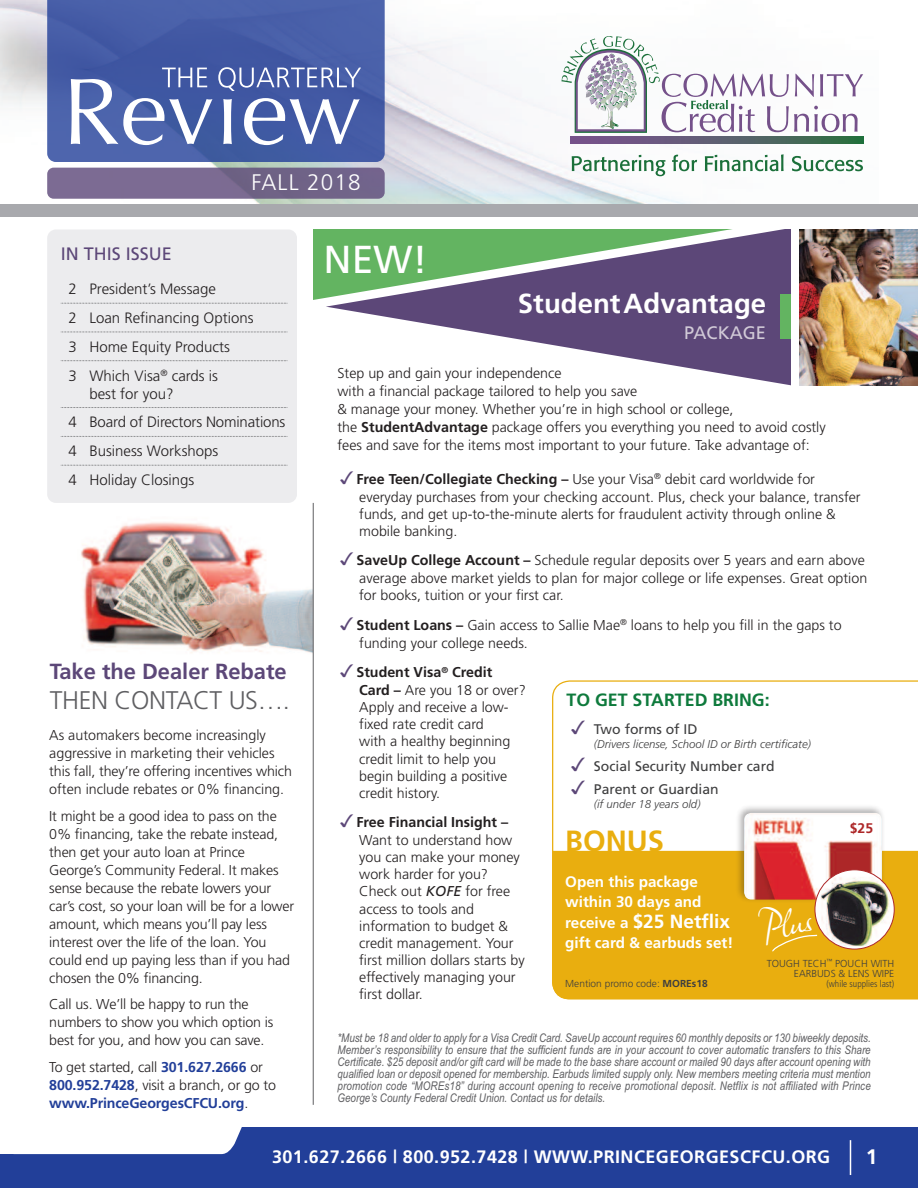
<style>
.page{position:relative;width:918px;height:1188px;background:#fff}
.page>*{position:absolute;margin:0;border:0;box-sizing:border-box;transform-origin:0 0}
.t1{font:39px "Frutiger";color:#fff}
.t2{font:700 29.25px "Frutiger";color:#e9ae0f}
.t3{font:700 27.6px "Frutiger";color:#fff}
.t4{font:300 25.5px "Frutiger";letter-spacing:-.015em;color:#5f5f62}
.t5{font:300 22.5px "Frutiger";letter-spacing:.05em;color:#fff}
.t6{font:700 21.9px "Frutiger";color:#5c4778}
.t7{font:700 21px "Frutiger";color:#fff}
.t8{font:700 19.05px "Frutiger";color:#fff}
.t9{font:18.15px "Frutiger";color:#d1cad7}
.t10{font:700 18px "Frutiger";letter-spacing:.025em;color:#fff}
.t11{font:18px "Frutiger";color:#5c4778}
.t12{font:700 17.7px "Frutiger";color:#0e7a3c}
.t13{font:700 15.3px/20.2px "Frutiger";color:#fff}
.t14{font:300 15px/28.8px "Frutiger";color:#231f20}
.t15{font:300 14.25px/18px "Frutiger";color:#231f20}
.t16{font:700 14.25px/18px "Frutiger";letter-spacing:-.01em;color:#223f99}
.t17{font:13.95px/22.8px "Frutiger";color:#3e3e3f}
.t18{font:700 13.95px "Frutiger";color:#ad2728}
.t19{font:italic 12px/12px "Arial Narrow";color:#5f5f62;text-align:justify}
.t20{font:italic 300 11.4px "Frutiger";color:#3e3e3f}
.t21{font:300 10.2px/10.2px "Frutiger";color:#3e3e3f;text-align:right}
.t22{font:300 condensed 9.45px "Frutiger";color:#3e3e3f}
.s1{font-weight:700}
.s2{font-family:"Monotype Sorts";font-weight:400;font-size:18px;color:#5c4778}
.s3{font-weight:400;font-style:italic}
.s4{font-family:"Monotype Sorts";font-size:19.05px;color:#5c4778}
.s5{font-weight:300;color:#231f20}
.s6{font-size:15.3px}
</style>
<div class="page">
<div style="left:47px;top:230px;width:250px;height:273px;background:#ececee;border-radius:9px"></div>
<img style="left:800px;top:230px;width:118px;height:155px">
<svg style="left:326px;top:230px;width:465px;height:155px;fill:#5c4778"></svg>
<svg style="left:313px;top:230px;width:477px;height:72px;background:#70897d"></svg>
<div style="left:780px;top:295px;width:11px;height:44px;background:#63b461"></div>
<img style="left:81px;top:517px;width:232px;height:170px">
<svg style="left:61px;top:303px;width:227px;height:1px"></svg>
<svg style="left:61px;top:332px;width:227px;height:1px"></svg>
<svg style="left:61px;top:360px;width:227px;height:1px"></svg>
<svg style="left:61px;top:407px;width:227px;height:1px"></svg>
<svg style="left:61px;top:436px;width:227px;height:1px"></svg>
<svg style="left:61px;top:465px;width:227px;height:1px"></svg>
<svg style="left:14px;top:1127px;width:904px;height:61px;background:#3a53a4"></svg>
<img style="left:0;top:0;width:864px;height:204px">
<div style="left:0;top:204px;width:918px;height:13px;background:#a8a9ad"></div>
<svg style="left:47px;top:0;width:338px;height:162px;background:#465da7"></svg>
<div style="left:47px;top:168px;width:338px;height:31px;background:#5c4778;border-radius:6px;opacity:.8"></div>
<svg style="left:218px;top:67px;width:143px;height:24px;background:#697bb6"></svg>
<svg style="left:71px;top:68px;width:141px;height:77px"></svg>
<svg style="left:223px;top:99px;width:9px;height:45px"></svg>
<svg style="left:244px;top:98px;width:116px;height:47px"></svg>
<hr style="left:850px;top:1140px;width:1px;height:35px;background:#fff">
<svg style="left:571px;top:137px;width:293px;height:6px;background:#585f6c"></svg>
<svg style="left:561px;top:36px;width:302px;height:97px"></svg>
<svg style="left:572px;top:155px;width:93px;height:21px"></svg>
<svg style="left:672px;top:155px;width:25px;height:16px"></svg>
<svg style="left:705px;top:154px;width:79px;height:17px"></svg>
<svg style="left:792px;top:156px;width:71px;height:15px"></svg>
<svg style="left:0;top:1154px;width:14px;height:34px"></svg>
<hr style="left:313px;top:503px;width:1px;height:602px;background:#5f5f62">
<svg style="left:552px;top:680px;width:366px;height:171px"></svg>
<div style="left:552px;top:851px;width:366px;height:148px;background:#e9ae0f"></div>
<div style="left:735px;top:804px;width:151px;height:100px;background:#231f20;opacity:.38"></div>
<img style="left:744px;top:813px;width:138px;height:87px;border-radius:7px">
<svg style="left:815px;top:870px;width:79px;height:79px"></svg>
<img style="left:821px;top:877px;width:69px;height:69px">
<div style="left:757px;top:901px;width:61px;height:50px;background:#e9ae0f"></div>
<p class="t11" style="left:61px;top:247px;width:113px">IN THIS ISSUE</p>
<h3 class="t5" style="left:252px;top:173px;width:111px">FALL 2018</h3>
<h1 class="t1" style="left:324px;top:243px;width:106px">NEW!</h1>
<p class="t14" style="left:68px;top:276px;width:187px">2 President’s Message<br>2 Loan Refinancing Options<br>3 Home Equity Products<br>3 Which Visa<sup>®</sup> cards is</p>
<p class="t14" style="left:68px;top:380px;width:219px;text-indent:21px">best for you?<br>4 Board of Directors Nominations<br>4 Business Workshops<br>4 Holiday Closings</p>
<h3 class="t3" style="left:518px;top:292px;width:250px">StudentAdvantage</h3>
<p class="t9" style="left:684px;top:325px;width:83px">PACKAGE</p>
<p class="t15" style="left:338px;top:365px;width:490px">Step up and gain your independence<br>with a financial package tailored to help you save<br>&amp; manage your money. Whether you’re in high school or college,<br>the <span class="s1">StudentAdvantage</span> package offers you everything you need to avoid costly fees and save for the items most important to your future. Take advantage of:</p>
<p class="t15" style="left:359px;top:471px;width:503px;line-height:17.4px;text-indent:-19px"><span class="s2">3</span><span class="s1">Free Teen/Collegiate Checking –</span> Use your Visa<sup>®</sup> debit card worldwide for everyday purchases from your checking account. Plus, check your balance, transfer funds, and get up-to-the-minute alerts for fraudulent activity through online &amp; mobile banking.</p>
<p class="t15" style="left:359px;top:553px;width:510px;line-height:17.5px;text-indent:-19px"><span class="s2">3</span><span class="s1">SaveUp College Account –</span> Schedule regular deposits over 5 years and earn above average above market yields to plan for major college or life expenses. Great option for books, tuition or your first car.</p>
<p class="t15" style="left:359px;top:617px;width:484px;text-indent:-19px"><span class="s2">3</span><span class="s1">Student Loans –</span> Gain access to Sallie Mae<sup>®</sup> loans to help you fill in the gaps to funding your college needs.</p>
<p class="t15" style="left:359px;top:665px;width:168px;line-height:17.2px;text-indent:-19px"><span class="s2">3</span><span class="s1">Student Visa</span><sup>®</sup> <span class="s1">Credit<br>Card –</span> Are you 18 or over?<br>Apply and receive a low&shy;fixed rate credit card<br>with a healthy beginning credit limit to help you begin building a positive credit history.</p>
<p class="t15" style="left:359px;top:815px;width:167px;line-height:17.2px;text-indent:-19px"><span class="s2">3</span><span class="s1">Free Financial Insight –<br></span>Want to understand how you can make your money work harder for you?<br>Check out <span class="s3">KOFE</span> for free access to tools and information to budget &amp; credit management. Your first million dollars starts by effectively managing your first dollar.</p>
<h3 class="t6" style="left:50px;top:662px;width:239px">Take the Dealer Rebate</h3>
<h3 class="t4" style="left:50px;top:690px;width:242px">THEN CONTACT US….</h3>
<p class="t12" style="left:567px;top:693px;width:205px">TO GET STARTED BRING:</p>
<p class="t17" style="left:571px;top:719px;width:128px"><span class="s4">3</span> Two forms of ID</p>
<p class="t20" style="left:594px;top:740px;width:218px">(Drivers license, School ID or Birth certificate)</p>
<p class="t17" style="left:571px;top:756px;width:205px"><span class="s4">3</span> Social Security Number card<br><span class="s4">3</span> Parent or Guardian</p>
<p class="t20" style="left:594px;top:799px;width:108px">(if under 18 years old)</p>
<p class="t15" style="left:49px;top:727px;width:244px">As automakers become increasingly aggressive in marketing their vehicles this fall, they’re offering incentives which often include rebates or 0% financing.</p>
<p class="t15" style="left:49px;top:808px;width:246px">It might be a good idea to pass on the 0% financing, take the rebate instead, then get your auto loan at Prince George’s Community Federal. It makes sense because the rebate lowers your car’s cost, so your loan will be for a lower amount, which means you’ll pay less interest over the life of the loan. You could end up paying less than if you had chosen the 0% financing.</p>
<p class="t15" style="left:49px;top:996px;width:226px">Call us. We’ll be happy to run the numbers to show you which option is best for you, and how you can save.</p>
<p class="t16" style="left:49px;top:1059px;width:228px"><span class="s5">To get started, call</span> 301.627.2666 <span class="s5">or<br></span>800.952.7428<span class="s5">, visit a branch, or go to </span>www.PrinceGeorgesCFCU.org<span class="s5">.</span></p>
<p class="t18" style="left:850px;top:822px;width:25px">$25</p>
<h2 class="t2" style="left:565px;top:829px;width:100px">BONUS</h2>
<p class="t13" style="left:565px;top:873px;width:138px">Open this package within 30 days and</p>
<h3 class="t8" style="left:565px;top:913px;width:166px"><span class="s6">receive a</span> $25 Netflix</h3>
<p class="t13" style="left:565px;top:934px;width:170px">gift card &amp; earbuds set!</p>
<p class="t21" style="left:767px;top:959px;width:129px">TOUGH TECH<sup>™</sup> POUCH WITH<br>EARBUDS &amp; LENS WIPE</p>
<p class="t21" style="left:565px;top:979px;width:144px">Mention promo code: <span class="s1">MOREs18</span></p>
<p class="t22" style="left:826px;top:980px;width:70px">(while supplies last)</p>
<p class="t19" style="left:337px;top:1032px;width:535px">*Must be 18 and older to apply for a Visa Credit Card. SaveUp account requires 60 monthly deposits or 130 biweekly deposits.<br>Member’s responsibility to ensure that the sufficient funds are in your account to cover automatic transfers to this Share Certificate. $25 deposit and/or gift card will be made to the base share account or mailed 90 days after account opening with qualified loan or deposit opened for membership. Earbuds limited supply only. New members meeting criteria must mention promotion code “MOREs18” during account opening to receive promotional deposit. Netflix is not affiliated with Prince George’s County Federal Credit Union. Contact us for details.</p>
<p class="t10" style="left:272px;top:1149px;width:560px">301.627.2666 | 800.952.7428 | WWW.PRINCEGEORGESCFCU.ORG</p>
<h3 class="t7" style="left:866px;top:1148px;width:13px">1</h3>
</div>
